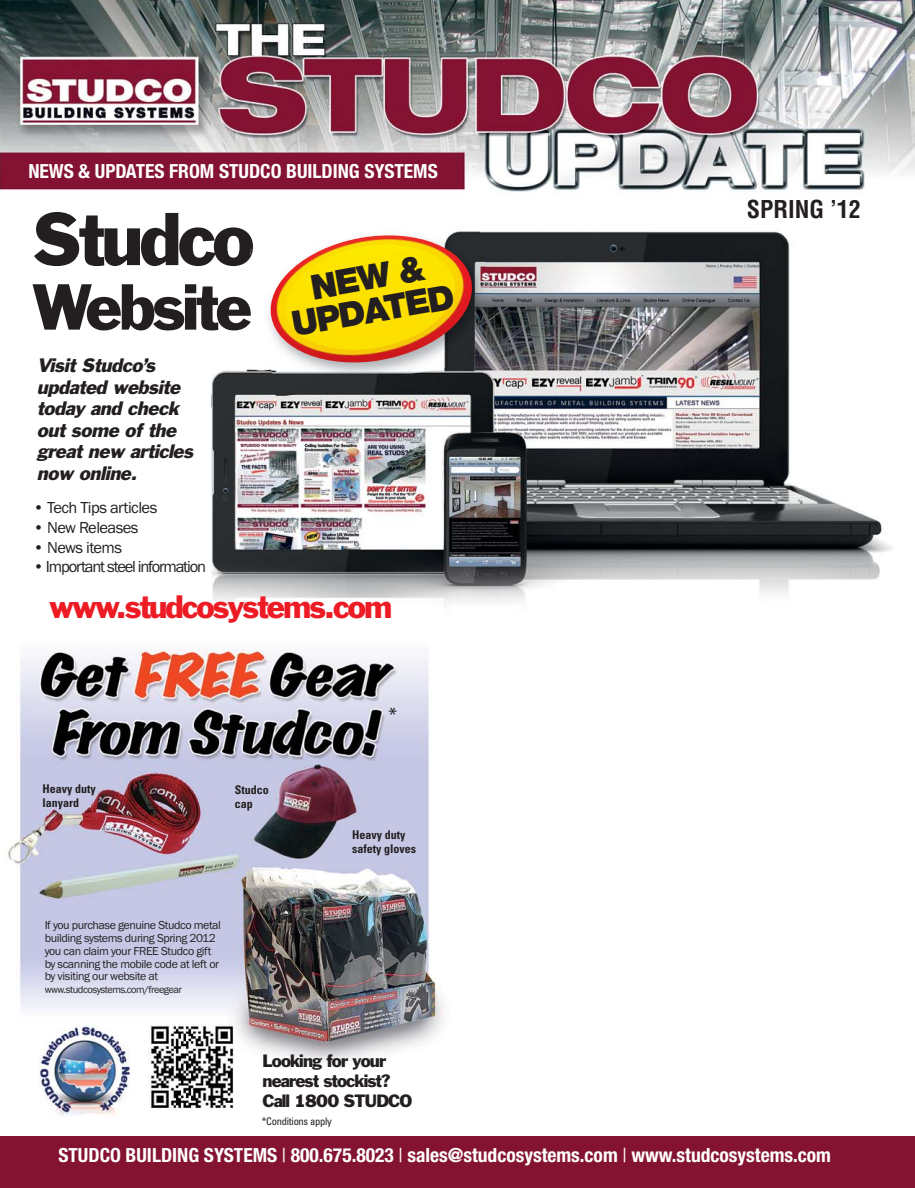
<style>
.page{position:relative;width:915px;height:1188px;background:#fff}
.page>*{position:absolute;margin:0;border:0;box-sizing:border-box;transform-origin:0 0}
.t1{font:69px "Franklin Gothic";letter-spacing:-.055em;color:#231f20}
.t2{font:60px "Franklin Gothic";letter-spacing:-.055em;color:#231f20}
.t3{font:900 34.5px/33px "Helvetica Neue";color:#231f20;text-align:center}
.t4{font:30px "Franklin Gothic";letter-spacing:-.065em;color:#ed1c24}
.t5{font:700 condensed 24px "Helvetica";color:#231f20}
.t6{font:700 condensed 19.5px "Helvetica Neue";color:#fff}
.t7{font:condensed 19.5px "Univers";color:#231f20}
.t8{font:italic 18px/21.6px "Franklin Gothic";color:#231f20}
.t9{font:16.5px/19.8px "Franklin Gothic";letter-spacing:-.055em;color:#231f20}
.t10{font:16.5px "Franklin Gothic";letter-spacing:-.05em;color:#231f20}
.t11{font:16.5px "Franklin Gothic";letter-spacing:-.07em;color:#231f20}
.t12{font:12px/12.8px "Franklin Gothic";letter-spacing:-.035em;color:#231f20}
.t13{font:700 condensed 12px/14.4px "Univers";color:#231f20}
.t14{font:10.5px "Franklin Gothic";letter-spacing:-.05em;color:#231f20}
.t15{font:condensed 10.5px "Univers";letter-spacing:-.025em;color:#231f20}
.s1{font-weight:400}
</style>
<div class="page">
<img style="left:0;top:0;width:914px;height:1116px">
<div style="left:0;top:1136px;width:914px;height:52px;background:#841331"></div>
<img style="left:250px;top:210px;width:252px;height:188px">
<img style="left:250px;top:249px;width:3px;height:17px">
<img style="left:265px;top:228px;width:212px;height:141px">
<h3 class="t6" style="left:28px;top:164px;width:411px">NEWS &amp; UPDATES FROM STUDCO BUILDING SYSTEMS</h3>
<h1 class="t1" style="left:32px;top:213px;width:224px">Studco</h1>
<h2 class="t2" style="left:32px;top:284px;width:221px">Website</h2>
<h3 class="t8" style="left:37px;top:356px;width:161px">Visit Studco’s updated website today and check out some of the great new articles now online.</h3>
<h3 class="t10" style="left:33px;top:501px;width:126px">• Tech Tips articles</h3>
<h3 class="t10" style="left:33px;top:521px;width:107px">• New Releases</h3>
<h3 class="t10" style="left:33px;top:541px;width:90px">• News items</h3>
<h3 class="t11" style="left:33px;top:561px;width:175px">• Important steel information</h3>
<h3 class="t4" style="left:49px;top:595px;width:345px">www.studcosystems.com</h3>
<h3 class="t3" style="left:284px;top:278px;width:166px;rotate:-10deg">NEW &amp;<br>UPDATED</h3>
<h3 class="t7" style="left:388px;top:707px;width:10px">*</h3>
<p class="t13" style="left:43px;top:782px;width:55px">Heavy duty lanyard</p>
<p class="t13" style="left:235px;top:783px;width:35px">Studco cap</p>
<p class="t13" style="left:352px;top:828px;width:65px">Heavy duty safety gloves</p>
<p class="t12" style="left:45px;top:920px;width:178px">If you purchase genuine Studco metal building systems during Spring 2012 you can claim your FREE Studco gift by scanning the mobile code at left or by visiting our website at</p>
<p class="t14" style="left:45px;top:986px;width:139px">www.studcosystems.com/freegear</p>
<h3 class="t9" style="left:262px;top:1052px;width:151px">Looking for your nearest stockist?<br>Call 1800 STUDCO</h3>
<p class="t15" style="left:262px;top:1117px;width:71px">*Conditions apply</p>
<h3 class="t5" style="left:746px;top:200px;width:115px">SPRING ’12</h3>
<h3 class="t6" style="left:58px;top:1148px;width:773px">STUDCO BUILDING SYSTEMS <span class="s1">|</span> 800.675.8023 <span class="s1">|</span> sales@studcosystems.com <span class="s1">|</span> www.studcosystems.com</h3>
</div>
